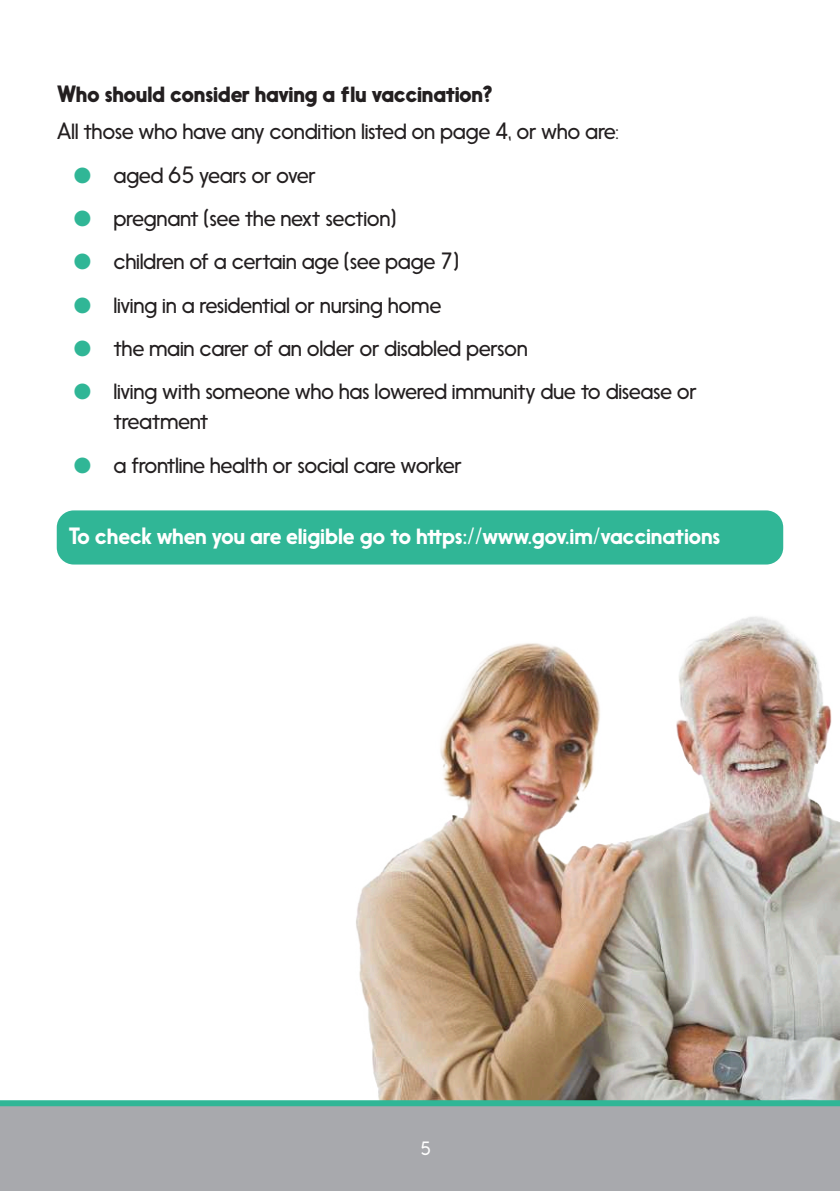
<style>
.page{position:relative;width:840px;height:1191px;background:#fff}
.page>*{position:absolute;margin:0;border:0;box-sizing:border-box;transform-origin:0 0}
.t1{font:300 22px/30px "Nanami Pro";letter-spacing:-.015em;color:#231f20}
.t2{font:500 22px "Nanami Pro";letter-spacing:-.015em;color:#fff}
.t3{font:700 22px "Nanami Pro";letter-spacing:-.015em;color:#231f20}
.t4{font:300 18px "Nanami Pro";color:#fff}
.s1{color:#30b696}
</style>
<div class="page">
<img style="left:356px;top:616px;width:483px;height:484px">
<div style="left:0;top:1106px;width:839px;height:85px;background:#a8a9ad"></div>
<div style="left:0;top:1100px;width:839px;height:6px;background:#30b696"></div>
<div style="left:57px;top:510px;width:725px;height:54px;background:#30b696;border-radius:17px"></div>
<p class="t3" style="left:57px;top:80px;width:437px">Who should consider having a flu vaccination?</p>
<p class="t1" style="left:57px;top:117px;width:563px">All those who have any condition listed on page 4, or who are:</p>
<p class="t1" style="left:74px;top:160px;width:243px"><span class="s1">●</span> aged 65 years or over</p>
<p class="t1" style="left:74px;top:203px;width:324px"><span class="s1">●</span> pregnant (see the next section)</p>
<p class="t1" style="left:74px;top:247px;width:386px"><span class="s1">●</span> children of a certain age (see page 7)</p>
<p class="t1" style="left:74px;top:290px;width:369px"><span class="s1">●</span> living in a residential or nursing home</p>
<p class="t1" style="left:74px;top:333px;width:455px"><span class="s1">●</span> the main carer of an older or disabled person</p>
<p class="t1" style="left:113px;top:377px;width:584px;text-indent:-40px"><span class="s1">●</span> living with someone who has lowered immunity due to disease or treatment</p>
<p class="t1" style="left:74px;top:450px;width:389px"><span class="s1">●</span> a frontline health or social care worker</p>
<p class="t2" style="left:68px;top:522px;width:653px">To check when you are eligible go to https://www.gov.im/vaccinations</p>
<p class="t4" style="left:420px;top:1138px;width:12px">5</p>
</div>
